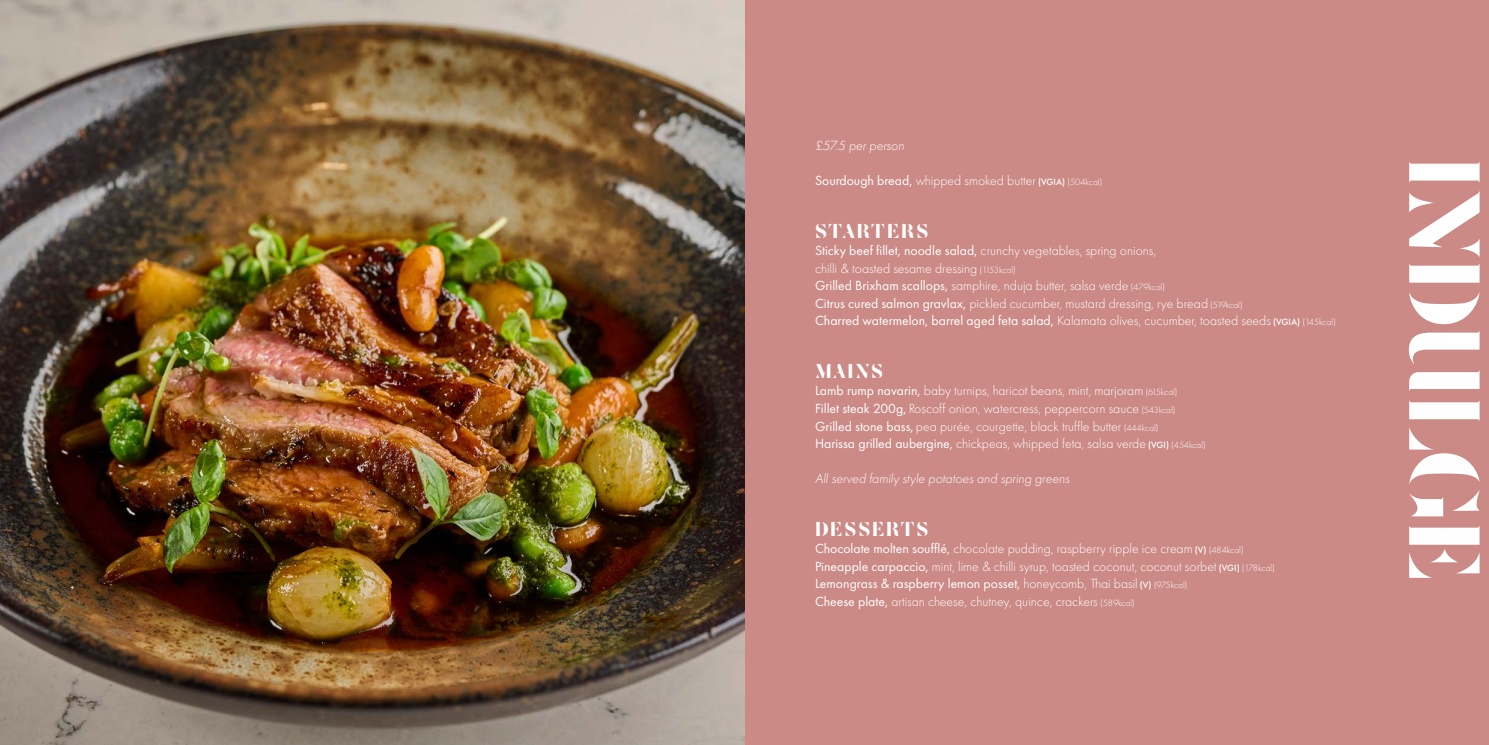
<style>
.page{position:relative;width:1489px;height:745px;background:#fff}
.page>*{position:absolute;margin:0;border:0;box-sizing:border-box;transform-origin:0 0}
.t1{font:93.75px "Zefani";letter-spacing:-.02em;color:#fff}
.t2{font:18.75px "Zefani";letter-spacing:.075em;color:#fff}
.t3{font:18.75px "Zefani";letter-spacing:.1em;color:#fff}
.t4{font:300 13.75px/17.5px "Futura PT";color:#fff}
.t5{font:italic 300 13.75px "Futura PT";color:#fff}
.s1{font-weight:400}
.s2{font-weight:500;font-size:9.38px}
.s3{font-size:9.38px}
</style>
<div class="page">
<div style="left:744px;top:0;width:744px;height:744px;background:#cb8a86"></div>
<img style="left:0;top:0;width:744px;height:744px">
<p class="t5" style="left:815px;top:138px;width:91px">£57.5 per person</p>
<p class="t4" style="left:815px;top:172px;width:289px"><span class="s1">Sourdough bread,</span> whipped smoked butter <span class="s2">(VGIA)</span> <span class="s3">(504kcal)</span></p>
<h2 class="t2" style="left:815px;top:219px;width:115px">STARTERS</h2>
<p class="t4" style="left:815px;top:242px;width:522px"><span class="s1">Sticky beef fillet, noodle salad,</span> crunchy vegetables, spring onions,<br>chilli &amp; toasted sesame dressing <span class="s3">(1153kcal)<br></span><span class="s1">Grilled Brixham scallops,</span> samphire, nduja butter, salsa verde <span class="s3">(479kcal)<br></span><span class="s1">Citrus cured salmon gravlax,</span> pickled cucumber, mustard dressing, rye bread <span class="s3">(519kcal)<br></span><span class="s1">Charred watermelon, barrel aged feta salad,</span> Kalamata olives, cucumber, toasted seeds <span class="s2">(VGIA)</span> <span class="s3">(145kcal)</span></p>
<h2 class="t2" style="left:815px;top:359px;width:70px">MAINS</h2>
<p class="t4" style="left:815px;top:382px;width:392px"><span class="s1">Lamb rump navarin,</span> baby turnips, haricot beans, mint, marjoram <span class="s3">(615kcal)<br></span><span class="s1">Fillet steak 200g,</span> Roscoff onion, watercress, peppercorn sauce <span class="s3">(543kcal)<br></span><span class="s1">Grilled stone bass,</span> pea purée, courgette, black truffle butter <span class="s3">(444kcal)<br></span><span class="s1">Harissa grilled aubergine,</span> chickpeas, whipped feta, salsa verde <span class="s2">(VGI)</span> <span class="s3">(454kcal)</span></p>
<p class="t5" style="left:815px;top:470px;width:256px">All served family style potatoes and spring greens</p>
<h2 class="t3" style="left:815px;top:516px;width:115px">DESSERTS</h2>
<p class="t4" style="left:815px;top:539px;width:461px"><span class="s1">Chocolate molten soufflé,</span> chocolate pudding, raspberry ripple ice cream <span class="s2">(V)</span> <span class="s3">(484kcal)<br></span><span class="s1">Pineapple carpaccio,</span> mint, lime &amp; chilli syrup, toasted coconut, coconut sorbet <span class="s2">(VGI)</span> <span class="s3">(178kcal)<br></span><span class="s1">Lemongrass &amp; raspberry lemon posset,</span> honeycomb, Thai basil <span class="s2">(V)</span> <span class="s3">(975kcal)<br></span><span class="s1">Cheese plate,</span> artisan cheese, chutney, quince, crackers <span class="s3">(589kcal)</span></p>
<h1 class="t1" style="left:1502px;top:157px;width:427px;rotate:90deg">INDULGE</h1>
</div>
